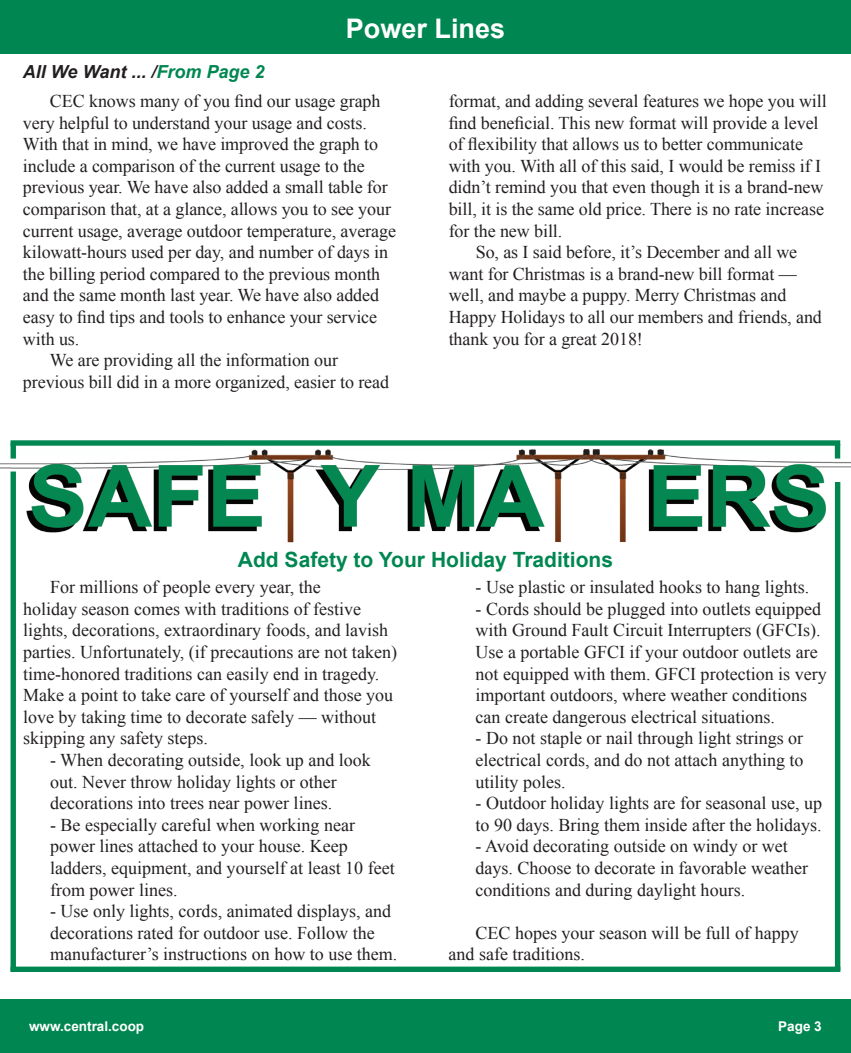
<style>
.page{position:relative;width:851px;height:1053px;background:#fff}
.page>*{position:absolute;margin:0;border:0;box-sizing:border-box;transform-origin:0 0}
.t1{font:700 27px "Arial";color:#fff}
.t2{font:700 21px "Arial";color:#008751}
.t3{font:18px/21.6px "Times New Roman";color:#231f20}
.t4{font:italic 700 18px "Arial";color:#231f20}
.t5{font:700 13.5px "Arial";color:#fff}
.s1{color:#008751}
</style>
<div class="page">
<div style="left:0;top:999px;width:850px;height:54px;background:#008751"></div>
<div style="left:0;top:0;width:850px;height:54px;background:#008751"></div>
<img style="left:0;top:440px;width:850px;height:103px">
<svg style="left:847px;top:440px;width:3px;height:18px"></svg>
<div style="left:11px;top:967px;width:829px;height:5px;background:#008751"></div>
<div style="left:11px;top:444px;width:5px;height:15px;background:#008751;border:2px solid #008751"></div>
<svg style="left:11px;top:440px;width:829px;height:6px;background:#199262"></svg>
<svg style="left:834px;top:444px;width:6px;height:15px"></svg>
<svg style="left:834px;top:482px;width:6px;height:489px;fill:#008751"></svg>
<div style="left:11px;top:472px;width:5px;height:499px;background:#008751;border:2px solid #008751"></div>
<p class="t1" style="left:346px;top:10px;width:161px">Power Lines</p>
<p class="t4" style="left:23px;top:60px;width:243px">All We Want ... /<span class="s1">From Page 2</span></p>
<p class="t3" style="left:23px;top:90px;width:374px;text-indent:27px">CEC knows many of you find our usage graph very helpful to understand your usage and costs.<br>With that in mind, we have improved the graph to include a comparison of the current usage to the previous year. We have also added a small table for comparison that, at a glance, allows you to see your current usage, average outdoor temperature, average kilowatt-hours used per day, and number of days in the billing period compared to the previous month and the same month last year. We have also added easy to find tips and tools to enhance your service with us.</p>
<p class="t3" style="left:23px;top:349px;width:367px;text-indent:27px">We are providing all the information our previous bill did in a more organized, easier to read</p>
<p class="t3" style="left:448px;top:90px;width:379px">format, and adding several features we hope you will find beneficial. This new format will provide a level of flexibility that allows us to better communicate with you. With all of this said, I would be remiss if I didn’t remind you that even though it is a brand-new bill, it is the same old price. There is no rate increase for the new bill.</p>
<p class="t3" style="left:448px;top:241px;width:375px;text-indent:27px">So, as I said before, it’s December and all we want for Christmas is a brand-new bill format — well, and maybe a puppy. Merry Christmas and Happy Holidays to all our members and friends, and thank you for a great 2018!</p>
<p class="t2" style="left:238px;top:545px;width:376px">Add Safety to Your Holiday Traditions</p>
<p class="t3" style="left:475px;top:576px;width:335px">- Use plastic or insulated hooks to hang lights.</p>
<p class="t3" style="left:475px;top:598px;width:352px">- Cords should be plugged into outlets equipped with Ground Fault Circuit Interrupters (GFCIs).<br>Use a portable GFCI if your outdoor outlets are not equipped with them. GFCI protection is very important outdoors, where weather conditions can create dangerous electrical situations.</p>
<p class="t3" style="left:475px;top:727px;width:329px;text-align:justify">- Do not staple or nail through light strings or electrical cords, and do not attach anything to utility poles.</p>
<p class="t3" style="left:475px;top:792px;width:348px">- Outdoor holiday lights are for seasonal use, up to 90 days. Bring them inside after the holidays.</p>
<p class="t3" style="left:475px;top:835px;width:334px">- Avoid decorating outside on windy or wet days. Choose to decorate in favorable weather conditions and during daylight hours.</p>
<p class="t3" style="left:448px;top:922px;width:351px;text-indent:27px">CEC hopes your season will be full of happy and safe traditions.</p>
<p class="t3" style="left:50px;top:576px;width:272px">For millions of people every year, the</p>
<p class="t3" style="left:23px;top:598px;width:375px">holiday season comes with traditions of festive lights, decorations, extraordinary foods, and lavish parties. Unfortunately, (if precautions are not taken) time-honored traditions can easily end in tragedy.<br>Make a point to take care of yourself and those you love by taking time to decorate safely — without skipping any safety steps.</p>
<p class="t3" style="left:50px;top:749px;width:322px">- When decorating outside, look up and look</p>
<p class="t3" style="left:50px;top:770px;width:288px">out. Never throw holiday lights or other</p>
<p class="t3" style="left:50px;top:792px;width:283px">decorations into trees near power lines.</p>
<p class="t3" style="left:50px;top:814px;width:306px">- Be especially careful when working near</p>
<p class="t3" style="left:50px;top:835px;width:299px">power lines attached to your house. Keep</p>
<p class="t3" style="left:50px;top:857px;width:346px">ladders, equipment, and yourself at least 10 feet</p>
<p class="t3" style="left:50px;top:878px;width:129px">from power lines.</p>
<p class="t3" style="left:50px;top:900px;width:342px">- Use only lights, cords, animated displays, and</p>
<p class="t3" style="left:50px;top:922px;width:326px">decorations rated for outdoor use. Follow the</p>
<p class="t3" style="left:50px;top:943px;width:349px">manufacturer’s instructions on how to use them.</p>
<p class="t5" style="left:29px;top:1017px;width:117px">www.central.coop</p>
<p class="t5" style="left:778px;top:1017px;width:45px">Page 3</p>
</div>
